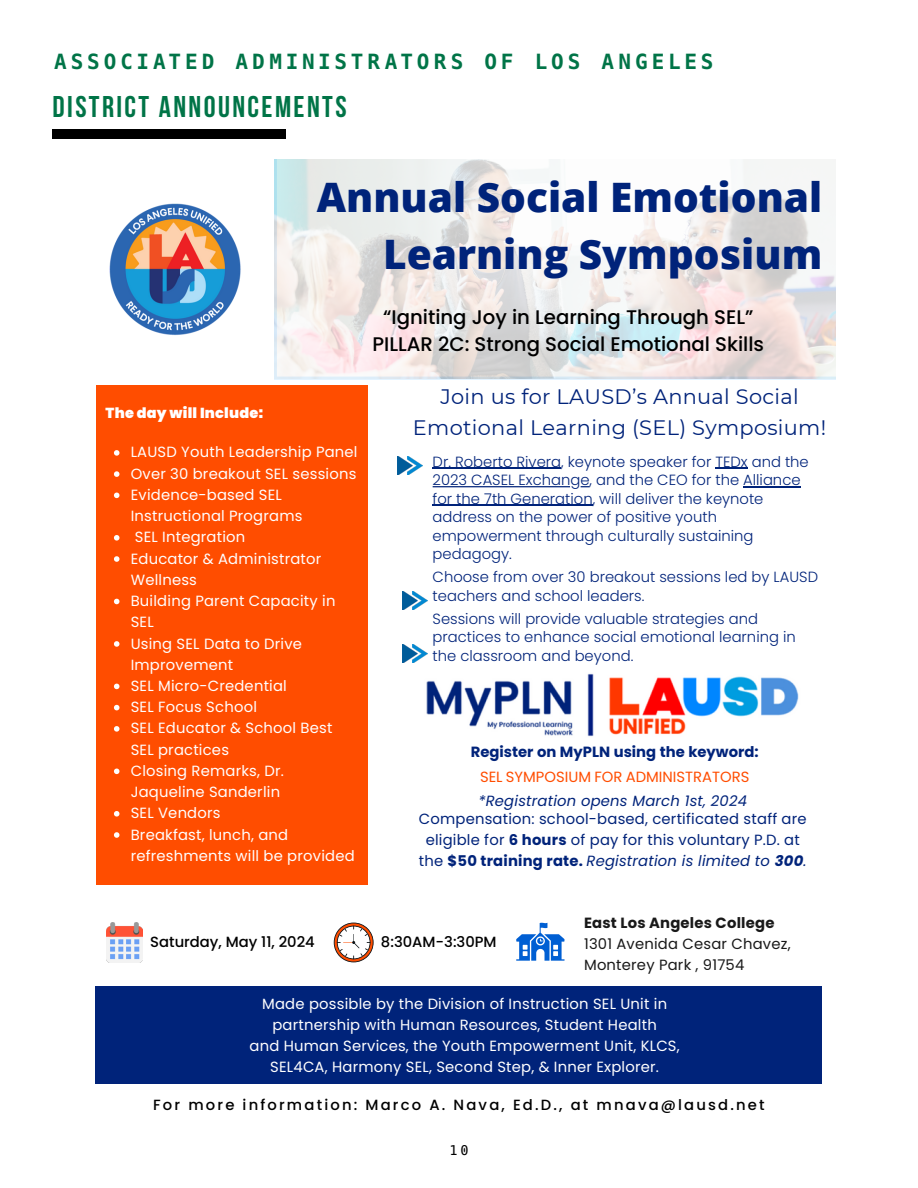
<style>
.page{position:relative;width:918px;height:1188px;background:#fff}
.page>*{position:absolute;margin:0;border:0;box-sizing:border-box;transform-origin:0 0}
.t1{font:800 40.65px/56.2px "Open Sans";color:#00237a;text-align:right}
.t2{font:30px "Bebas Neue";letter-spacing:.08em;color:#007447}
.t3{font:700 21px "Hack";letter-spacing:.185em;color:#007447}
.t4{font:20.85px/30.5px "Montserrat";letter-spacing:.015em;color:#00237a;text-align:center}
.t5{font:500 19.65px/26.8px "Poppins";color:#000;text-align:center}
.t6{font:14.7px/21.3px "Poppins";letter-spacing:.015em;color:#fff}
.t7{font:300 14.7px/18.5px "Poppins";color:#00237a}
.t8{font:14.7px/21.1px "Poppins";letter-spacing:.015em;color:#00237a;text-align:center}
.t9{font:500 14.7px "Poppins";letter-spacing:.145em;color:#000}
.t10{font:14.7px/21.1px "Poppins";letter-spacing:.015em;color:#191919}
.t11{font:500 14.7px "Poppins";color:#000}
.t12{font:700 14.7px "Poppins";color:#00237a}
.t13{font:italic 14.7px "Poppins";letter-spacing:.015em;color:#00237a}
.t14{font:14.7px "Poppins";color:#ff4d00}
.t15{font:700 14.7px "Poppins";letter-spacing:.015em;color:#191919}
.t16{font:900 14.4px "Poppins";letter-spacing:.015em;color:#fff}
.t17{font:13.5px "Hack";color:#000}
.s1{font-weight:700}
.s2{font-style:italic}
.s3{font-weight:700;font-style:italic}
</style>
<div class="page">
<div style="left:52px;top:129px;width:234px;height:10px;background:#000"></div>
<div style="left:95px;top:986px;width:726px;height:98px;background:#00237a"></div>
<svg style="left:274px;top:159px;width:562px;height:220px"></svg>
<img style="left:398px;top:456px;width:25px;height:19px">
<hr style="left:433px;top:468px;width:128px;height:1px;background:#00237a">
<hr style="left:715px;top:468px;width:33px;height:1px;background:#00237a">
<hr style="left:433px;top:486px;width:137px;height:1px;background:#00237a">
<hr style="left:743px;top:486px;width:58px;height:1px;background:#00237a">
<hr style="left:433px;top:505px;width:160px;height:1px;background:#00237a">
<img style="left:402px;top:591px;width:25px;height:18px">
<img style="left:402px;top:644px;width:25px;height:19px">
<img style="left:426px;top:673px;width:373px;height:64px">
<div style="left:96px;top:385px;width:272px;height:500px;background:#ff4d00"></div>
<img style="left:106px;top:923px;width:36px;height:39px">
<svg style="left:334px;top:923px;width:39px;height:39px"></svg>
<svg style="left:516px;top:923px;width:49px;height:37px"></svg>
<img style="left:109px;top:203px;width:132px;height:133px">
<svg style="left:114px;top:450px;width:5px;height:6px"></svg>
<svg style="left:114px;top:471px;width:5px;height:6px"></svg>
<svg style="left:114px;top:493px;width:5px;height:5px"></svg>
<svg style="left:114px;top:535px;width:5px;height:6px"></svg>
<svg style="left:114px;top:556px;width:5px;height:6px"></svg>
<svg style="left:114px;top:599px;width:5px;height:5px"></svg>
<svg style="left:114px;top:641px;width:5px;height:6px"></svg>
<svg style="left:114px;top:684px;width:5px;height:5px"></svg>
<svg style="left:114px;top:705px;width:5px;height:5px"></svg>
<svg style="left:114px;top:726px;width:5px;height:6px"></svg>
<svg style="left:114px;top:769px;width:5px;height:5px"></svg>
<svg style="left:114px;top:811px;width:5px;height:6px"></svg>
<svg style="left:114px;top:832px;width:5px;height:6px"></svg>
<h3 class="t3" style="left:54px;top:49px;width:661px">ASSOCIATED ADMINISTRATORS OF LOS ANGELES</h3>
<h2 class="t2" style="left:53px;top:90px;width:295px">DISTRICT ANNOUNCEMENTS</h2>
<h1 class="t1" style="left:317px;top:167px;width:507px">Annual Social Emotional<br>Learning Symposium</h1>
<h3 class="t5" style="left:372px;top:304px;width:393px">“Igniting Joy in Learning Through SEL”<br>PILLAR 2C: Strong Social Emotional Skills</h3>
<p class="t16" style="left:106px;top:404px;width:159px">The day will Include:</p>
<p class="t6" style="left:131px;top:442px;width:228px">LAUSD Youth Leadership Panel<br>Over 30 breakout SEL sessions<br>Evidence-based SEL<br>Instructional Programs<br>SEL Integration<br>Educator &amp; Administrator<br>Wellness<br>Building Parent Capacity in<br>SEL<br>Using SEL Data to Drive<br>Improvement<br>SEL Micro-Credential<br>SEL Focus School<br>SEL Educator &amp; School Best<br>SEL practices<br>Closing Remarks, Dr.<br>Jaqueline Sanderlin<br>SEL Vendors<br>Breakfast, lunch, and refreshments will be provided</p>
<h3 class="t4" style="left:413px;top:381px;width:415px">Join us for LAUSD’s Annual Social<br>Emotional Learning (SEL) Symposium!</h3>
<p class="t7" style="left:433px;top:452px;width:378px">Dr. Roberto Rivera, keynote speaker for TEDx and the 2023 CASEL Exchange, and the CEO for the Alliance for the 7th Generation, will deliver the keynote address on the power of positive youth empowerment through culturally sustaining pedagogy.</p>
<p class="t7" style="left:433px;top:568px;width:387px">Choose from over 30 breakout sessions led by LAUSD teachers and school leaders.</p>
<p class="t7" style="left:433px;top:609px;width:365px">Sessions will provide valuable strategies and practices to enhance social emotional learning in the classroom and beyond.</p>
<p class="t12" style="left:471px;top:743px;width:289px">Register on MyPLN using the keyword:</p>
<p class="t14" style="left:480px;top:768px;width:271px">SEL SYMPOSIUM FOR ADMINISTRATORS</p>
<p class="t13" style="left:478px;top:793px;width:270px">*Registration opens March 1st, 2024</p>
<p class="t8" style="left:419px;top:808px;width:389px">Compensation: school-based, certificated staff are eligible for <span class="s1">6 hours</span> of pay for this voluntary P.D. at the <span class="s1">$50 training rate.</span> <span class="s2">Registration is limited to</span> <span class="s3">300</span><span class="s2">.</span></p>
<p class="t11" style="left:150px;top:933px;width:166px">Saturday, May 11, 2024</p>
<p class="t11" style="left:381px;top:933px;width:117px">8:30AM-3:30PM</p>
<p class="t15" style="left:584px;top:914px;width:192px">East Los Angeles College</p>
<p class="t10" style="left:584px;top:933px;width:208px">1301 Avenida Cesar Chavez,<br>Monterey Park , 91754</p>
<p class="t6" style="left:250px;top:993px;width:432px;text-align:center">Made possible by the Division of Instruction SEL Unit in partnership with Human Resources, Student Health<br>and Human Services, the Youth Empowerment Unit, KLCS, SEL4CA, Harmony SEL, Second Step, &amp; Inner Explorer.</p>
<p class="t9" style="left:153px;top:1096px;width:613px">For more information: Marco A. Nava, Ed.D., at mnava@lausd.net</p>
<p class="t17" style="left:450px;top:1142px;width:20px">10</p>
</div>
